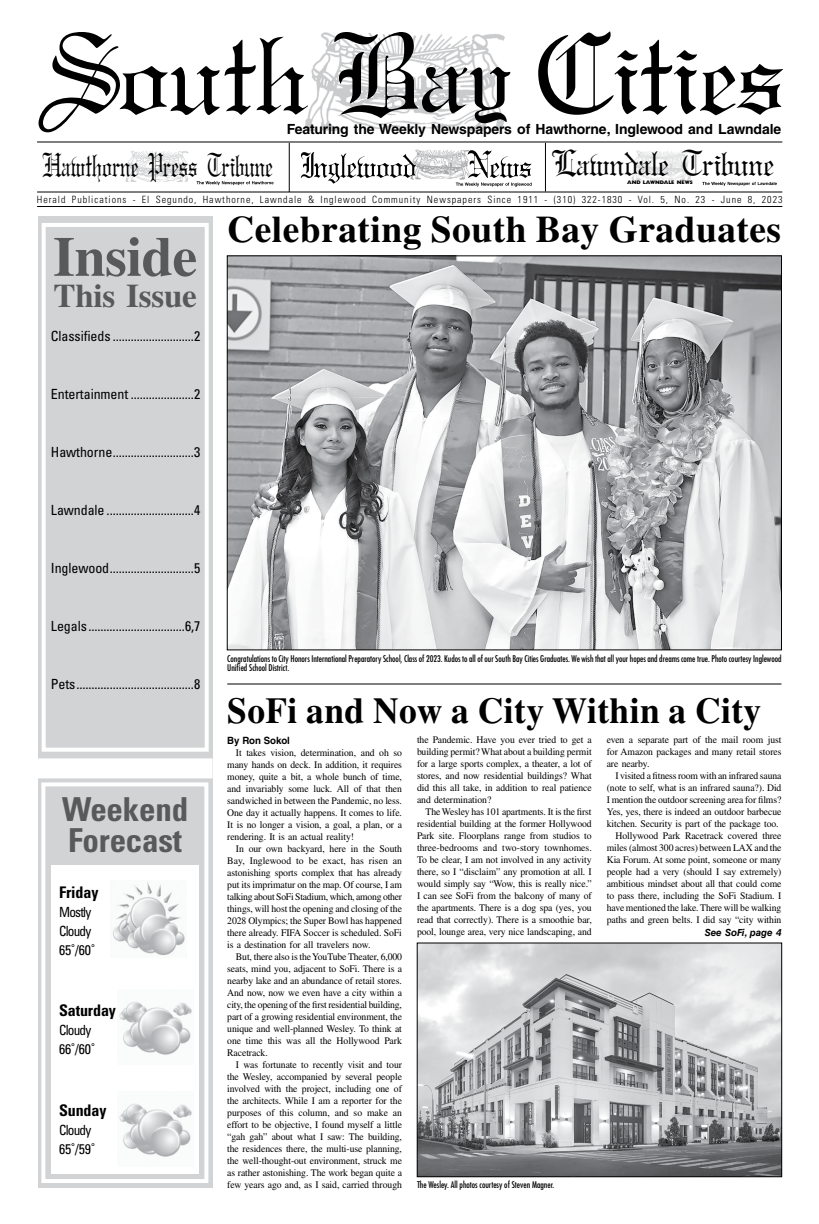
<style>
.page{position:relative;width:819px;height:1224px;background:#fff}
.page>*{position:absolute;margin:0;border:0;box-sizing:border-box;transform-origin:0 0}
.t1{font:700 56px "Times LT Std";letter-spacing:-.005em;color:#58595b}
.t2{font:700 37.5px "Times LT Std";letter-spacing:.01em;color:#000}
.t3{font:700 36.5px "Times LT Std";letter-spacing:.015em;color:#000}
.t4{font:33.8px "Gregorian";letter-spacing:-.01em;color:#000}
.t5{font:700 condensed 33px/31px "Univers LT Std";letter-spacing:-.005em;color:#58595b}
.t6{font:700 33px "Times LT Std";letter-spacing:-.005em;color:#58595b}
.t7{font:31px "Gregorian";letter-spacing:-.01em;color:#000;scale:.78 1}
.t8{font:700 condensed 16px "Univers LT Std";letter-spacing:-.005em;color:#000}
.t9{font:condensed 14px "Univers LT Std";letter-spacing:-.005em;color:#000}
.t10{font:700 14px "Helvetica LT Std";letter-spacing:-.01em;color:#000}
.t11{font:condensed 14px/19px "Univers LT Std";letter-spacing:-.055em;color:#000;scale:.95 1}
.t12{font:10px/12px "Times LT Std";letter-spacing:-.01em;color:#000;text-align:justify}
.t13{font:300 condensed 10px "Univers LT Std";letter-spacing:.095em;color:#000}
.t14{font:700 10px "Helvetica LT Std";color:#000}
.t15{font:italic 700 9.8px "Helvetica LT Std";color:#000}
.t16{font:condensed 9px/9.5px "Futura Std";color:#000}
.t17{font:800 5.2px "Gill Sans";letter-spacing:-.01em;color:#000}
</style>
<div class="page">
<div style="left:38px;top:216px;width:174px;height:972px;background:#d1d3d4"></div>
<div style="left:42px;top:223px;width:167px;height:529px;border:4px solid #fff"></div>
<div style="left:37px;top:758px;width:176px;height:20px;background:#fff"></div>
<div style="left:41px;top:782px;width:167px;height:401px;border:4px solid #fff"></div>
<div style="left:51px;top:865px;width:148px;height:309px;background:#fff"></div>
<img style="left:113px;top:882px;width:72px;height:74px">
<img style="left:119px;top:1001px;width:73px;height:54px">
<img style="left:119px;top:1103px;width:73px;height:54px">
<hr style="left:37px;top:141px;width:745px;height:1px;background:#000">
<hr style="left:37px;top:206px;width:745px;height:1px;background:#000">
<img style="left:415px;top:149px;width:41px;height:31px">
<svg style="left:301px;top:152px;width:116px;height:32px"></svg>
<svg style="left:456px;top:150px;width:76px;height:37px"></svg>
<svg style="left:432px;top:159px;width:14px;height:6px"></svg>
<img style="left:632px;top:151px;width:58px;height:29px">
<svg style="left:702px;top:182px;width:75px;height:4px"></svg>
<img style="left:126px;top:151px;width:62px;height:31px">
<svg style="left:197px;top:181px;width:77px;height:4px"></svg>
<hr style="left:289px;top:143px;width:1px;height:49px;background:#000">
<hr style="left:545px;top:143px;width:1px;height:49px;background:#000">
<svg style="left:39px;top:31px;width:744px;height:101px"></svg>
<svg style="left:284px;top:106px;width:24px;height:9px"></svg>
<hr style="left:37px;top:192px;width:745px;height:1px;background:#000">
<img style="left:419px;top:945px;width:361px;height:230px">
<div style="left:417px;top:943px;width:365px;height:234px;border:1px solid #000"></div>
<img style="left:229px;top:258px;width:551px;height:390px">
<hr style="left:227px;top:684px;width:555px;height:1px;background:#000">
<h3 class="t7" style="left:43px;top:148px;width:297px">Hawthorne Press Tribune</h3>
<h3 class="t10" style="left:287px;top:120px;width:496px">Featuring the Weekly Newspapers of Hawthorne, Inglewood and Lawndale</h3>
<h3 class="t4" style="left:552px;top:145px;width:224px">Lawndale Tribune</h3>
<p class="t17" style="left:627px;top:179px;width:67px">AND LAWNDALE NEWS</p>
<p class="t13" style="left:37px;top:193px;width:747px">Herald Publications - El Segundo, Hawthorne, Lawndale &amp; Inglewood Community Newspapers Since 1911 - (310) 322-1830 - Vol. 5, No. 23 - June 8, 2023</p>
<h1 class="t1" style="left:53px;top:223px;width:146px">Inside</h1>
<h3 class="t6" style="left:54px;top:276px;width:145px">This Issue</h3>
<h3 class="t9" style="left:51px;top:328px;width:151px">Classifieds ...........................2</h3>
<h3 class="t9" style="left:51px;top:386px;width:151px">Entertainment .....................2</h3>
<h3 class="t9" style="left:51px;top:444px;width:151px">Hawthorne...........................3</h3>
<h3 class="t9" style="left:51px;top:502px;width:151px">Lawndale .............................4</h3>
<h3 class="t9" style="left:51px;top:560px;width:151px">Inglewood............................5</h3>
<h3 class="t9" style="left:51px;top:618px;width:151px">Legals ................................6,7</h3>
<h3 class="t9" style="left:51px;top:676px;width:151px">Pets.......................................8</h3>
<h3 class="t5" style="left:62px;top:793px;width:128px">Weekend<br>Forecast</h3>
<h3 class="t8" style="left:59px;top:883px;width:41px">Friday</h3>
<h3 class="t11" style="left:59px;top:902px;width:39px">Mostly<br>Cloudy<br>65˚/60˚</h3>
<h3 class="t8" style="left:59px;top:1001px;width:58px">Saturday</h3>
<h3 class="t11" style="left:59px;top:1020px;width:39px">Cloudy<br>66˚/60˚</h3>
<h3 class="t8" style="left:59px;top:1101px;width:49px">Sunday</h3>
<h3 class="t11" style="left:59px;top:1120px;width:39px">Cloudy<br>65˚/59˚</h3>
<h2 class="t2" style="left:227px;top:207px;width:555px">Celebrating South Bay Graduates</h2>
<p class="t16" style="left:227px;top:654px;width:556px">Congratulations to City Honors International Preparatory School, Class of 2023. Kudos to all of our South Bay Cities Graduates. We wish that all your hopes and dreams come true. Photo courtesy Inglewood<br>Unified School District.</p>
<h3 class="t3" style="left:227px;top:689px;width:536px">SoFi and Now a City Within a City</h3>
<p class="t14" style="left:227px;top:734px;width:64px">By Ron Sokol</p>
<p class="t12" style="left:227px;top:746px;width:176px;text-indent:9px">It takes vision, determination, and oh so many hands on deck. In addition, it requires money, quite a bit, a whole bunch of time, and invariably some luck. All of that then sandwiched in between the Pandemic, no less.<br>One day it actually happens. It comes to life.<br>It is no longer a vision, a goal, a plan, or a rendering. It is an actual reality!</p>
<p class="t12" style="left:227px;top:842px;width:176px;text-indent:9px">In our own backyard, here in the South Bay, Inglewood to be exact, has risen an astonishing sports complex that has already put its imprimatur on the map. Of course, I am talking about SoFi Stadium, which, among other things, will host the opening and closing of the 2028 Olympics; the Super Bowl has happened there already. FIFA Soccer is scheduled. SoFi is a destination for all travelers now.</p>
<p class="t12" style="left:227px;top:950px;width:176px;text-indent:9px">But, there also is the YouTube Theater, 6,000 seats, mind you, adjacent to SoFi. There is a nearby lake and an abundance of retail stores.<br>And now, now we even have a city within a city, the opening of the first residential building, part of a growing residential environment, the unique and well-planned Wesley. To think at one time this was all the Hollywood Park Racetrack.</p>
<p class="t12" style="left:227px;top:1058px;width:176px;text-indent:9px">I was fortunate to recently visit and tour the Wesley, accompanied by several people involved with the project, including one of the architects. While I am a reporter for the purposes of this column, and so make an effort to be objective, I found myself a little “gah gah” about what I saw: The building, the residences there, the multi-use planning, the well-thought-out environment, struck me as rather astonishing. The work began quite a few years ago and, as I said, carried through</p>
<p class="t12" style="left:417px;top:734px;width:176px">the Pandemic. Have you ever tried to get a building permit? What about a building permit for a large sports complex, a theater, a lot of stores, and now residential buildings? What did this all take, in addition to real patience and determination?</p>
<p class="t12" style="left:417px;top:806px;width:176px;text-indent:9px">The Wesley has 101 apartments. It is the first residential building at the former Hollywood Park site. Floorplans range from studios to three-bedrooms and two-story townhomes.<br>To be clear, I am not involved in any activity there, so I “disclaim” any promotion at all. I would simply say “Wow, this is really nice.” I can see SoFi from the balcony of many of the apartments. There is a dog spa (yes, you read that correctly). There is a smoothie bar, pool, lounge area, very nice landscaping, and</p>
<p class="t12" style="left:607px;top:734px;width:176px">even a separate part of the mail room just for Amazon packages and many retail stores are nearby.</p>
<p class="t12" style="left:607px;top:770px;width:176px;text-align:right">I visited a fitness room with an infrared sauna (note to self, what is an infrared sauna?). Did I mention the outdoor screening area for films?<br>Yes, yes, there is indeed an outdoor barbecue kitchen. Security is part of the package too.<br>Hollywood Park Racetrack covered three miles (almost 300 acres) between LAX and the Kia Forum. At some point, someone or many people had a very (should I say extremely) ambitious mindset about all that could come to pass there, including the SoFi Stadium. I have mentioned the lake. There will be walking paths and green belts. I did say “city within</p>
<p class="t15" style="left:705px;top:926px;width:78px">See SoFi, page 4</p>
<p class="t16" style="left:417px;top:1180px;width:139px">The Wesley. All photos courtesy of Steven Magner.</p>
</div>
